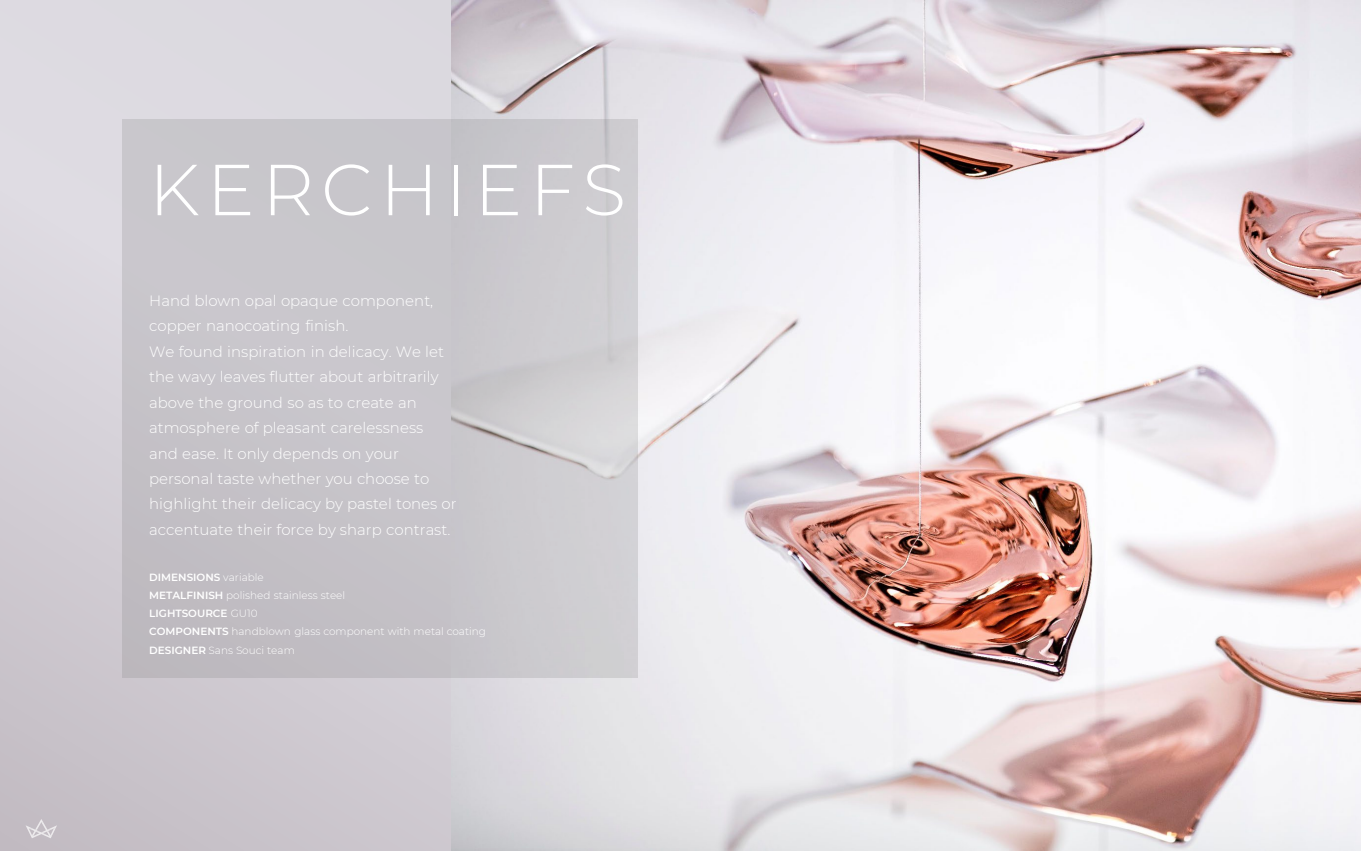
<style>
.page{position:relative;width:1361px;height:851px;background:#fff}
.page>*{position:absolute;margin:0;border:0;box-sizing:border-box;transform-origin:0 0}
.t1{font:300 72px "Montserrat";letter-spacing:.1em;color:#fff}
.t2{font:300 15px "Montserrat";color:#fff}
.t3{font:300 10.5px "Montserrat";color:#fff}
.t4{font:600 10.5px "Montserrat";color:#fff}
.s1{font-weight:300}
.s2{font-weight:600}
</style>
<div class="page">
<div style="left:0;top:0;width:1360px;height:850px;background:linear-gradient(to bottom,#e2dfe6,#c8c2c9)"></div>
<img style="left:451px;top:0;width:909px;height:850px">
<div style="left:122px;top:119px;width:515px;height:558px;background:#c8c7cb"></div>
<svg style="left:26px;top:818px;width:31px;height:20px"></svg>
<h2 class="t1" style="left:149px;top:141px;width:479px">KERCHIEFS</h2>
<p class="t2" style="left:149px;top:290px;width:285px">Hand blown opal opaque component,</p>
<p class="t2" style="left:149px;top:316px;width:201px">copper nanocoating finish.</p>
<p class="t2" style="left:149px;top:341px;width:296px">We found inspiration in delicacy. We let</p>
<p class="t2" style="left:149px;top:367px;width:291px">the wavy leaves flutter about arbitrarily</p>
<p class="t2" style="left:149px;top:392px;width:269px">above the ground so as to create an</p>
<p class="t2" style="left:149px;top:417px;width:276px">atmosphere of pleasant carelessness</p>
<p class="t2" style="left:149px;top:443px;width:251px">and ease. It only depends on your</p>
<p class="t2" style="left:149px;top:468px;width:282px">personal taste whether you choose to</p>
<p class="t2" style="left:149px;top:494px;width:309px">highlight their delicacy by pastel tones or</p>
<p class="t2" style="left:149px;top:519px;width:303px">accentuate their force by sharp contrast.</p>
<p class="t4" style="left:149px;top:569px;width:116px">DIMENSIONS <span class="s1">variable</span></p>
<p class="t3" style="left:149px;top:588px;width:198px"><span class="s2">METALFINISH</span> polished stainless steel</p>
<p class="t4" style="left:149px;top:605px;width:110px">LIGHTSOURCE <span class="s1">GU10</span></p>
<p class="t3" style="left:149px;top:624px;width:338px"><span class="s2">COMPONENTS</span> handblown glass component with metal coating</p>
<p class="t3" style="left:149px;top:642px;width:147px"><span class="s2">DESIGNER</span> Sans Souci team</p>
</div>
